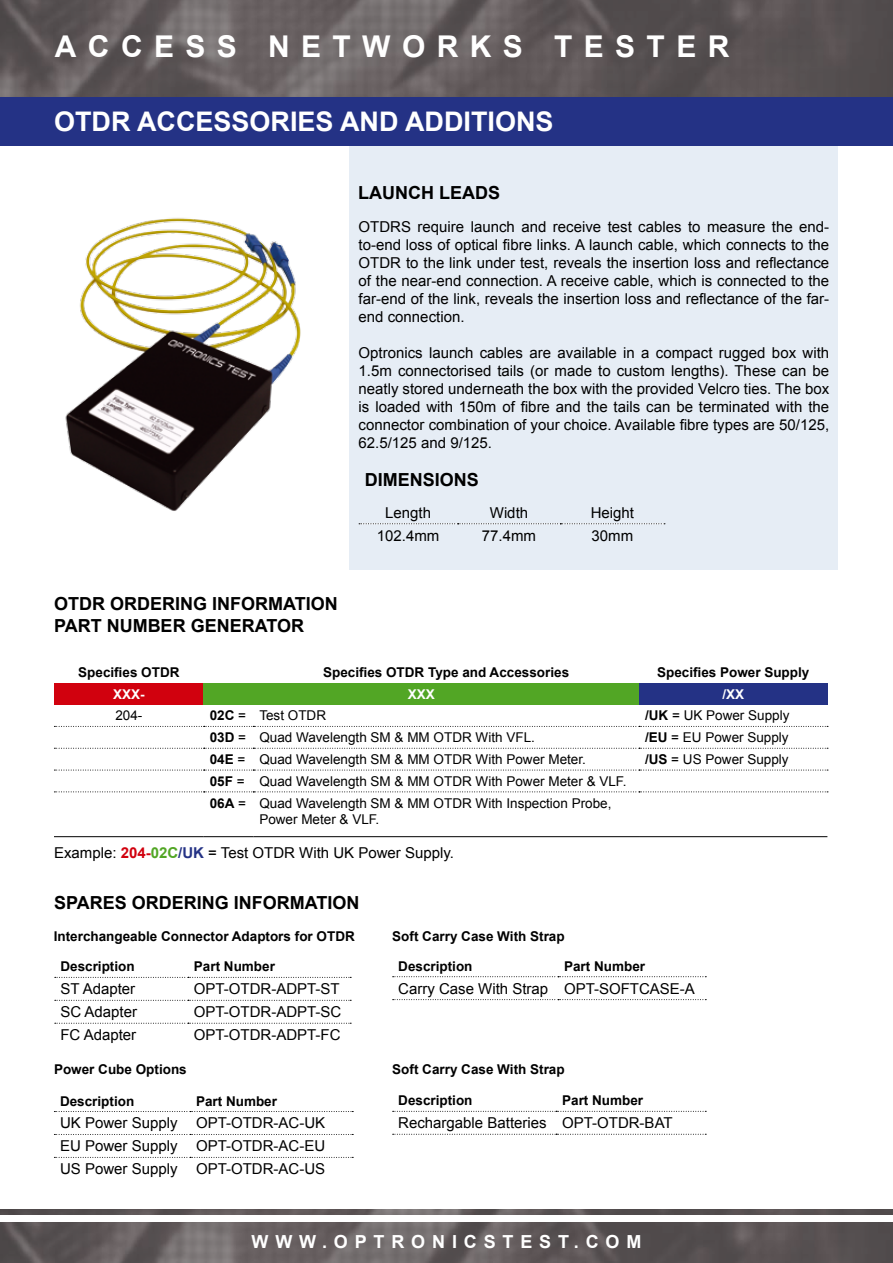
<style>
.page{position:relative;width:893px;height:1263px;background:#fff}
.page>*{position:absolute;margin:0;border:0;box-sizing:border-box;transform-origin:0 0}
.t1{font:700 30px "Arial";letter-spacing:.38em;color:#fff}
.t2{font:700 27px "Arial";color:#fff}
.t3{font:700 18px/21.6px "Arial";color:#000}
.t4{font:700 18px "Arial";letter-spacing:.38em;color:#fff}
.t5{font:15px/18px "Arial";color:#000;text-align:justify}
.t6{font:13.5px/21.9px "Arial";color:#000}
.t7{font:700 13.5px "Arial";color:#000}
.t8{font:700 13.5px "Arial";color:#fff}
.s1{font-weight:700}
.s2{font-weight:700;color:#d1010e}
.s3{font-weight:700;color:#52a625}
.s4{font-weight:700;color:#243285}
</style>
<div class="page">
<div style="left:349px;top:138px;width:489px;height:1077px;background:#e6edf5"></div>
<img style="left:0;top:1209px;width:892px;height:54px">
<img style="left:0;top:0;width:892px;height:97px">
<div style="left:0;top:97px;width:893px;height:49px;background:#243285"></div>
<div style="left:0;top:1215px;width:893px;height:7px;background:#fff"></div>
<hr style="left:892px;top:1208px;width:1px;height:55px;background:#a2a3a7">
<hr style="left:892px;top:0;width:1px;height:146px;background:#a2a3a7">
<hr style="left:892px;top:97px;width:1px;height:49px;background:#243285">
<div style="left:0;top:570px;width:893px;height:639px;background:#fff"></div>
<img style="left:65px;top:218px;width:236px;height:293px">
<div style="left:54px;top:683px;width:150px;height:21px;background:#d1010e"></div>
<div style="left:204px;top:683px;width:435px;height:21px;background:#52a625"></div>
<div style="left:639px;top:683px;width:188px;height:21px;background:#243285"></div>
<hr style="left:54px;top:836px;width:150px;height:1px;background:#000">
<hr style="left:204px;top:836px;width:49px;height:1px;background:#000">
<hr style="left:253px;top:836px;width:386px;height:1px;background:#000">
<hr style="left:639px;top:836px;width:188px;height:1px;background:#000">
<svg style="left:54px;top:726px;width:774px;height:1px"></svg>
<svg style="left:54px;top:748px;width:774px;height:1px"></svg>
<svg style="left:54px;top:770px;width:774px;height:1px"></svg>
<svg style="left:54px;top:791px;width:774px;height:1px"></svg>
<svg style="left:359px;top:523px;width:306px;height:1px"></svg>
<svg style="left:55px;top:977px;width:296px;height:1px"></svg>
<svg style="left:55px;top:1000px;width:296px;height:1px"></svg>
<svg style="left:55px;top:1023px;width:296px;height:1px"></svg>
<svg style="left:54px;top:1111px;width:299px;height:1px"></svg>
<svg style="left:54px;top:1134px;width:299px;height:1px"></svg>
<svg style="left:54px;top:1157px;width:299px;height:1px"></svg>
<svg style="left:393px;top:976px;width:313px;height:1px"></svg>
<svg style="left:393px;top:999px;width:313px;height:1px"></svg>
<svg style="left:393px;top:1111px;width:313px;height:1px"></svg>
<svg style="left:393px;top:1134px;width:313px;height:1px"></svg>
<h1 class="t1" style="left:55px;top:27px;width:676px">ACCESS NETWORKS TESTER</h1>
<h2 class="t2" style="left:54px;top:103px;width:501px">OTDR ACCESSORIES AND ADDITIONS</h2>
<p class="t3" style="left:358px;top:182px;width:143px">LAUNCH LEADS</p>
<p class="t5" style="left:359px;top:218px;width:472px">OTDRS require launch and receive test cables to measure the end&shy;to-end loss of optical fibre links. A launch cable, which connects to the OTDR to the link under test, reveals the insertion loss and reflectance of the near-end connection. A receive cable, which is connected to the far-end of the link, reveals the insertion loss and reflectance of the far&shy;end connection.</p>
<p class="t5" style="left:359px;top:344px;width:472px">Optronics launch cables are available in a compact rugged box with 1.5m connectorised tails (or made to custom lengths). These can be neatly stored underneath the box with the provided Velcro ties. The box is loaded with 150m of fibre and the tails can be terminated with the connector combination of your choice. Available fibre types are 50/125, 62.5/125 and 9/125.</p>
<p class="t3" style="left:54px;top:594px;width:285px">OTDR ORDERING INFORMATION<br>PART NUMBER GENERATOR</p>
<p class="t3" style="left:365px;top:469px;width:116px">DIMENSIONS</p>
<p class="t5" style="left:385px;top:504px;width:47px">Length</p>
<p class="t5" style="left:490px;top:504px;width:40px">Width</p>
<p class="t5" style="left:591px;top:504px;width:45px">Height</p>
<p class="t5" style="left:377px;top:527px;width:64px">102.4mm</p>
<p class="t5" style="left:482px;top:527px;width:56px">77.4mm</p>
<p class="t5" style="left:591px;top:527px;width:43px">30mm</p>
<p class="t7" style="left:78px;top:663px;width:103px">Specifies OTDR</p>
<p class="t7" style="left:323px;top:663px;width:248px">Specifies OTDR Type and Accessories</p>
<p class="t7" style="left:657px;top:663px;width:154px">Specifies Power Supply</p>
<p class="t8" style="left:113px;top:685px;width:33px">XXX-</p>
<p class="t8" style="left:408px;top:685px;width:29px">XXX</p>
<p class="t8" style="left:722px;top:685px;width:23px">/XX</p>
<p class="t6" style="left:115px;top:705px;width:29px">204-</p>
<p class="t6" style="left:210px;top:705px;width:118px"><span class="s1">02C</span> = Test OTDR</p>
<p class="t6" style="left:645px;top:705px;width:146px"><span class="s1">/UK</span> = UK Power Supply</p>
<p class="t6" style="left:210px;top:727px;width:327px"><span class="s1">03D</span> = Quad Wavelength SM &amp; MM OTDR With VFL.</p>
<p class="t6" style="left:645px;top:727px;width:145px"><span class="s1">/EU</span> = EU Power Supply</p>
<p class="t6" style="left:210px;top:748px;width:378px"><span class="s1">04E</span> = Quad Wavelength SM &amp; MM OTDR With Power Meter.</p>
<p class="t6" style="left:645px;top:748px;width:145px"><span class="s1">/US</span> = US Power Supply</p>
<p class="t6" style="left:210px;top:770px;width:418px"><span class="s1">05F</span> = Quad Wavelength SM &amp; MM OTDR With Power Meter &amp; VLF.<br><span class="s1">06A</span> = Quad Wavelength SM &amp; MM OTDR With Inspection Probe,</p>
<p class="t6" style="left:259px;top:808px;width:122px">Power Meter &amp; VLF.</p>
<p class="t5" style="left:54px;top:844px;width:402px">Example: <span class="s2">204-</span><span class="s3">02C</span><span class="s4">/UK</span> = Test OTDR With UK Power Supply.</p>
<p class="t3" style="left:54px;top:893px;width:307px">SPARES ORDERING INFORMATION</p>
<p class="t7" style="left:54px;top:927px;width:303px">Interchangeable Connector Adaptors for OTDR</p>
<p class="t7" style="left:60px;top:958px;width:76px">Description</p>
<p class="t7" style="left:194px;top:958px;width:83px">Part Number</p>
<p class="t5" style="left:60px;top:980px;width:76px">ST Adapter</p>
<p class="t5" style="left:194px;top:980px;width:147px">OPT-OTDR-ADPT-ST</p>
<p class="t5" style="left:60px;top:1003px;width:78px">SC Adapter</p>
<p class="t5" style="left:194px;top:1003px;width:149px">OPT-OTDR-ADPT-SC</p>
<p class="t5" style="left:60px;top:1026px;width:77px">FC Adapter</p>
<p class="t5" style="left:194px;top:1026px;width:148px">OPT-OTDR-ADPT-FC</p>
<p class="t7" style="left:54px;top:1060px;width:134px">Power Cube Options</p>
<p class="t7" style="left:60px;top:1092px;width:76px">Description</p>
<p class="t7" style="left:196px;top:1092px;width:83px">Part Number</p>
<p class="t5" style="left:60px;top:1112px;width:267px;line-height:23px">UK Power Supply OPT-OTDR-AC-UK EU Power Supply OPT-OTDR-AC-EU US Power Supply OPT-OTDR-AC-US</p>
<p class="t7" style="left:392px;top:927px;width:174px">Soft Carry Case With Strap</p>
<p class="t7" style="left:398px;top:957px;width:76px">Description</p>
<p class="t7" style="left:564px;top:957px;width:83px">Part Number</p>
<p class="t5" style="left:398px;top:979px;width:298px">Carry Case With Strap OPT-SOFTCASE-A</p>
<p class="t7" style="left:392px;top:1060px;width:174px">Soft Carry Case With Strap</p>
<p class="t7" style="left:398px;top:1092px;width:76px">Description</p>
<p class="t7" style="left:562px;top:1092px;width:83px">Part Number</p>
<p class="t5" style="left:398px;top:1114px;width:276px">Rechargable Batteries OPT-OTDR-BAT</p>
<p class="t4" style="left:252px;top:1230px;width:391px">WWW.OPTRONICSTEST.COM</p>
</div>
